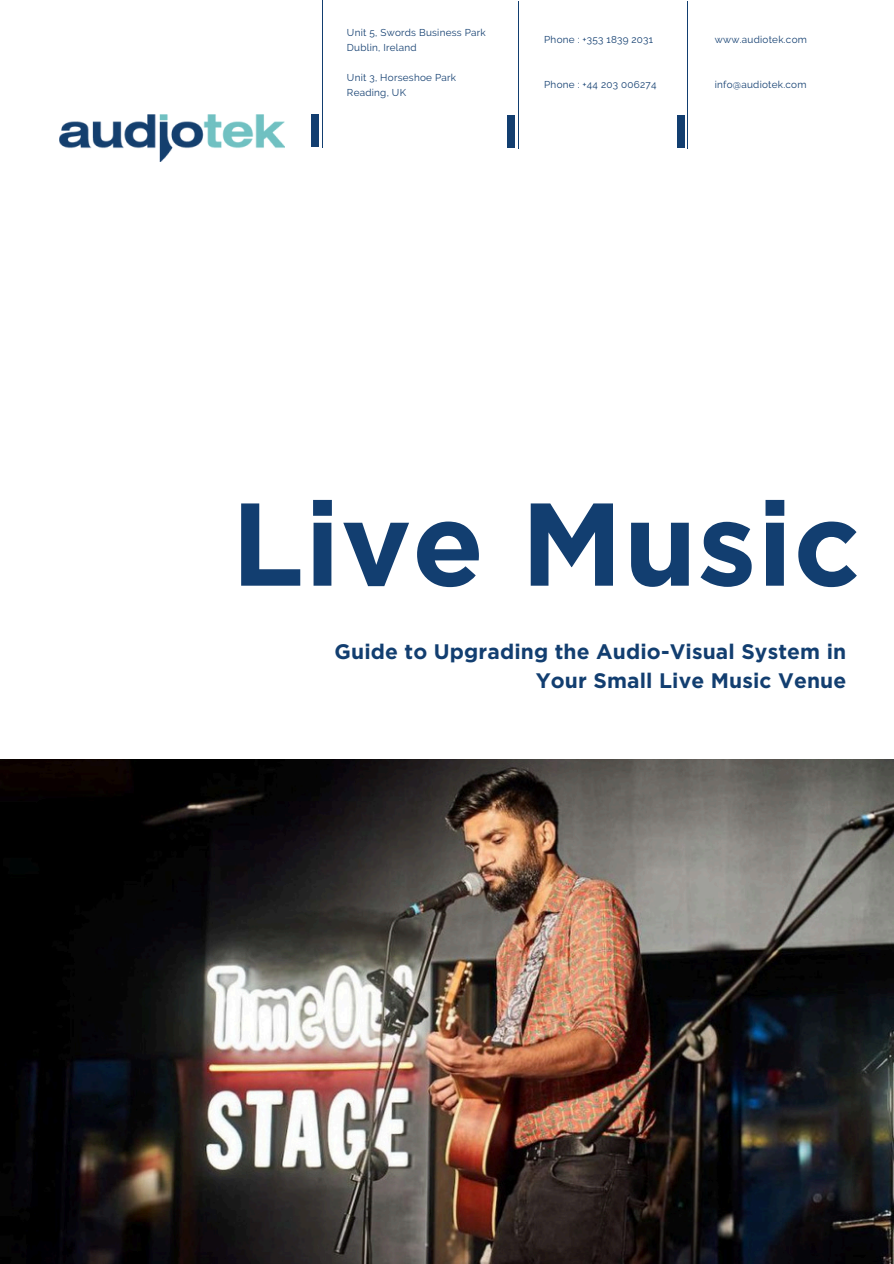
<style>
.page{position:relative;width:894px;height:1264px;background:#fff}
.page>*{position:absolute;margin:0;border:0;box-sizing:border-box;transform-origin:0 0}
.t1{font:700 117.45px "Gotham";letter-spacing:.005em;color:#123e70}
.t2{font:700 21px/29.2px "Gotham";letter-spacing:.005em;color:#123e70;text-align:right}
.t3{font:9.9px/14.9px "Raleway";letter-spacing:.025em;color:#123e70}
</style>
<div class="page">
<hr style="left:517px;top:1px;width:1px;height:147px;background:#123e70">
<div style="left:507px;top:115px;width:7px;height:32px;background:#123e70"></div>
<hr style="left:687px;top:1px;width:1px;height:147px;background:#123e70">
<div style="left:677px;top:115px;width:7px;height:32px;background:#123e70"></div>
<hr style="left:322px;top:0;width:1px;height:147px;background:#123e70">
<div style="left:312px;top:114px;width:7px;height:32px;background:#123e70"></div>
<img style="left:0;top:759px;width:893px;height:504px">
<img style="left:59px;top:114px;width:225px;height:47px">
<p class="t3" style="left:347px;top:25px;width:140px">Unit 5, Swords Business Park<br>Dublin, Ireland</p>
<h3 class="t3" style="left:544px;top:32px;width:110px">Phone : +353 1839 2031</h3>
<h3 class="t3" style="left:347px;top:70px;width:111px">Unit 3, Horseshoe Park<br>Reading, UK</h3>
<p class="t3" style="left:544px;top:77px;width:114px">Phone : +44 203 006274</p>
<h1 class="t3" style="left:714px;top:77px;width:93px">info@audiotek.com</h1>
<h2 class="t3" style="left:714px;top:32px;width:94px">www.audiotek.com</h2>
<h3 class="t1" style="left:231px;top:491px;width:630px">Live Music</h3>
<p class="t2" style="left:334px;top:638px;width:513px">Guide to Upgrading the Audio-Visual System in<br>Your Small Live Music Venue</p>
</div>
